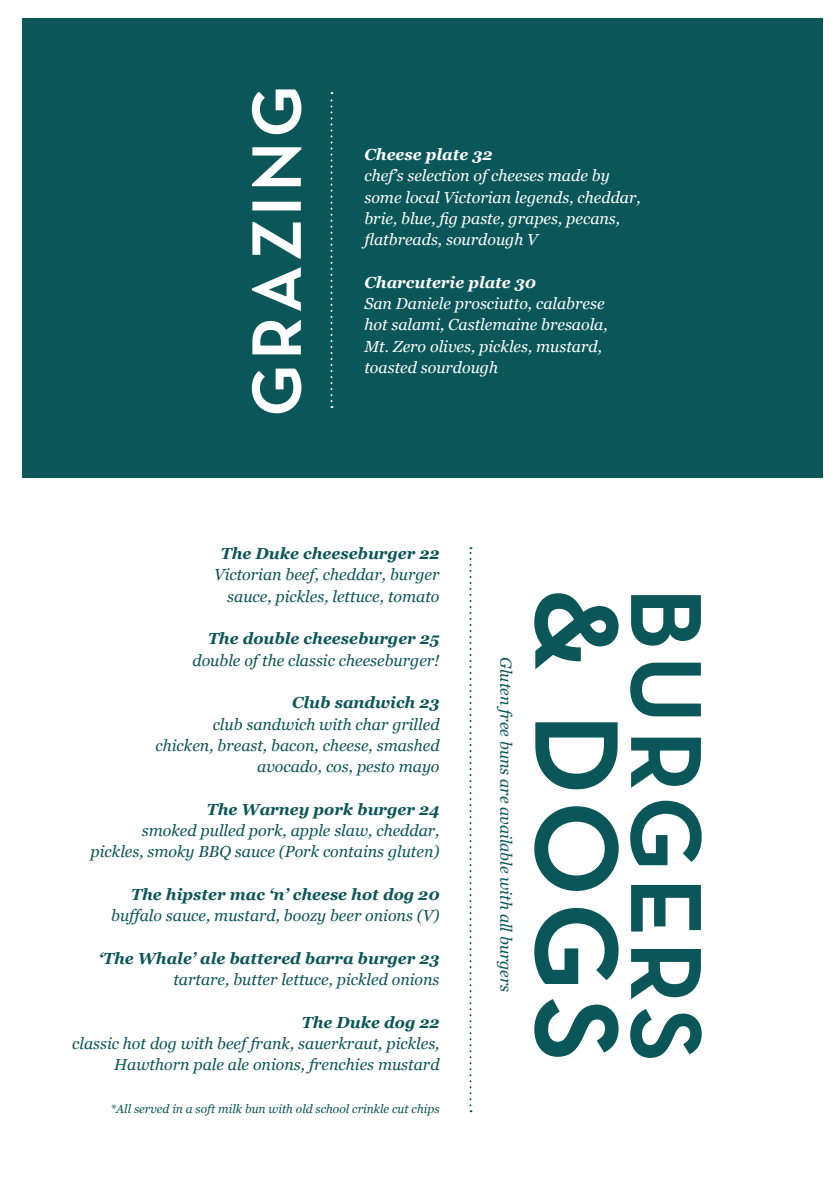
<style>
.page{position:relative;width:840px;height:1191px;background:#fff}
.page>*{position:absolute;margin:0;border:0;box-sizing:border-box;transform-origin:0 0}
.t1{font:600 116.8px "Neutra Text";color:#0b5658}
.t2{font:600 99px "Neutra Text";letter-spacing:.07em;color:#0b5658}
.t3{font:600 68.8px "Neutra Text";letter-spacing:.08em;color:#fff}
.basic_sp_before_1{font:italic 16px/21.2px "Georgia";color:#0b5658;text-align:right}
.basic_sp_before_1-2{font:italic 16px/21.2px "Georgia";color:#fff}
.basic_sp_before_1-3{font:italic 12px "Georgia";color:#0b5658}
.s1{font-weight:700}
</style>
<div class="page">
<div style="left:22px;top:18px;width:799px;height:459px;background:#0b5658"></div>
<svg style="left:469px;top:547px;width:2px;height:565px"></svg>
<svg style="left:251px;top:368px;width:51px;height:46px"></svg>
<svg style="left:252px;top:319px;width:49px;height:36px"></svg>
<svg style="left:251px;top:267px;width:50px;height:44px"></svg>
<svg style="left:252px;top:222px;width:49px;height:37px"></svg>
<div style="left:252px;top:202px;width:48px;height:8px;border:2px solid #fff"></div>
<svg style="left:251px;top:147px;width:51px;height:40px"></svg>
<svg style="left:251px;top:89px;width:51px;height:46px"></svg>
<svg style="left:330px;top:92px;width:2px;height:316px"></svg>
<svg style="left:631px;top:595px;width:70px;height:51px"></svg>
<svg style="left:630px;top:662px;width:71px;height:55px"></svg>
<svg style="left:631px;top:737px;width:70px;height:51px"></svg>
<svg style="left:630px;top:800px;width:72px;height:66px"></svg>
<svg style="left:631px;top:884px;width:70px;height:48px"></svg>
<svg style="left:631px;top:949px;width:70px;height:50px"></svg>
<svg style="left:630px;top:1009px;width:72px;height:49px"></svg>
<svg style="left:534px;top:593px;width:85px;height:76px"></svg>
<svg style="left:535px;top:722px;width:83px;height:68px"></svg>
<svg style="left:534px;top:806px;width:85px;height:85px"></svg>
<svg style="left:534px;top:907px;width:85px;height:77px"></svg>
<svg style="left:534px;top:999px;width:85px;height:58px"></svg>
<p class="t3" style="left:234px;top:416px;width:332px;rotate:-90deg">GRAZING</p>
<p class="basic_sp_before_1-2" style="left:364px;top:143px;width:278px"><span class="s1">Cheese plate 32<br></span>chef’s selection of cheeses made by some local Victorian legends, cheddar, brie, blue, fig paste, grapes, pecans, flatbreads, sourdough V</p>
<p class="basic_sp_before_1-2" style="left:364px;top:271px;width:245px"><span class="s1">Charcuterie plate 30<br></span>San Daniele prosciutto, calabrese hot salami, Castlemaine bresaola,<br>Mt. Zero olives, pickles, mustard, toasted sourdough</p>
<p class="basic_sp_before_1" style="left:214px;top:542px;width:227px"><span class="s1">The Duke cheeseburger 22<br></span>Victorian beef, cheddar, burger sauce, pickles, lettuce, tomato</p>
<p class="basic_sp_before_1" style="left:192px;top:627px;width:248px"><span class="s1">The double cheeseburger 25 </span>double of the classic cheeseburger!</p>
<p class="basic_sp_before_1" style="left:155px;top:691px;width:285px"><span class="s1">Club sandwich 23<br></span>club sandwich with char grilled chicken, breast, bacon, cheese, smashed avocado, cos, pesto mayo</p>
<p class="basic_sp_before_1" style="left:90px;top:798px;width:350px"><span class="s1">The Warney pork burger 24<br></span>smoked pulled pork, apple slaw, cheddar, pickles, smoky BBQ sauce (Pork contains gluten)</p>
<p class="basic_sp_before_1" style="left:111px;top:883px;width:330px"><span class="s1">The hipster mac ‘n’ cheese hot dog 20 </span>buffalo sauce, mustard, boozy beer onions (V)</p>
<p class="basic_sp_before_1" style="left:99px;top:947px;width:342px"><span class="s1">‘The Whale’ ale battered barra burger 23 </span>tartare, butter lettuce, pickled onions</p>
<p class="basic_sp_before_1" style="left:72px;top:1010px;width:368px"><span class="s1">The Duke dog 22<br></span>classic hot dog with beef frank, sauerkraut, pickles,<br>Hawthorn pale ale onions, frenchies mustard</p>
<p class="basic_sp_before_1-3" style="left:110px;top:1099px;width:330px">*All served in a soft milk bun with old school crinkle cut chips</p>
<p class="basic_sp_before_1" style="left:517px;top:657px;width:336px;rotate:90deg">Gluten free buns are available with all burgers</p>
<p class="t1" style="left:648px;top:590px;width:472px;rotate:90deg">&amp; DOGS</p>
<p class="t2" style="left:726px;top:588px;width:474px;rotate:90deg">BURGERS</p>
</div>
